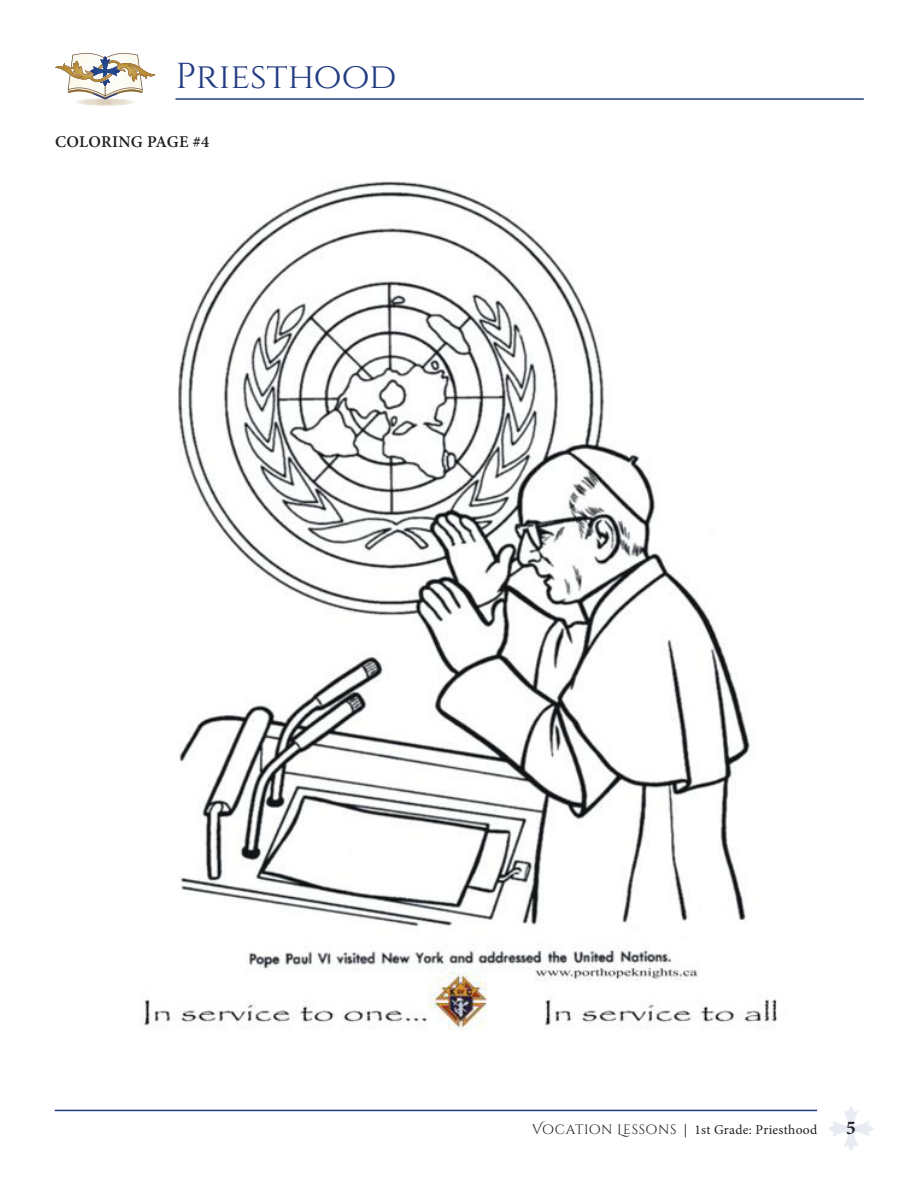
<style>
.page{position:relative;width:918px;height:1188px;background:#fff}
.page>*{position:absolute;margin:0;border:0;box-sizing:border-box;transform-origin:0 0}
.t1{font:36px "Cinzel";color:#243c82}
.t2{font:700 19.5px "Minion Pro";color:#231f20}
.BODY_-_subheads{font:600 16.5px "Minion Pro";letter-spacing:.015em;color:#231f20}
.t3{font:13.5px "Minion Pro";letter-spacing:.02em;color:#231f20}
.s1{font-family:"Cinzel Decorative"}
</style>
<div class="page">
<hr style="left:175px;top:98px;width:689px;height:2px;background:#243c82">
<img style="left:76px;top:99px;width:58px;height:7px">
<svg style="left:55px;top:53px;width:101px;height:46px"></svg>
<hr style="left:55px;top:1110px;width:762px;height:1px;background:#243c82">
<svg style="left:829px;top:1107px;width:44px;height:44px"></svg>
<img style="left:143px;top:181px;width:635px;height:848px">
<h1 class="t1" style="left:175px;top:55px;width:223px">Priesthood</h1>
<p class="BODY_-_subheads" style="left:55px;top:130px;width:156px">COLORING PAGE #4</p>
<p class="t3" style="left:532px;top:1121px;width:286px"><span class="s1">Vocation Lessons</span> | 1st Grade: Priesthood</p>
<h2 class="t2" style="left:846px;top:1114px;width:11px">5</h2>
</div>
